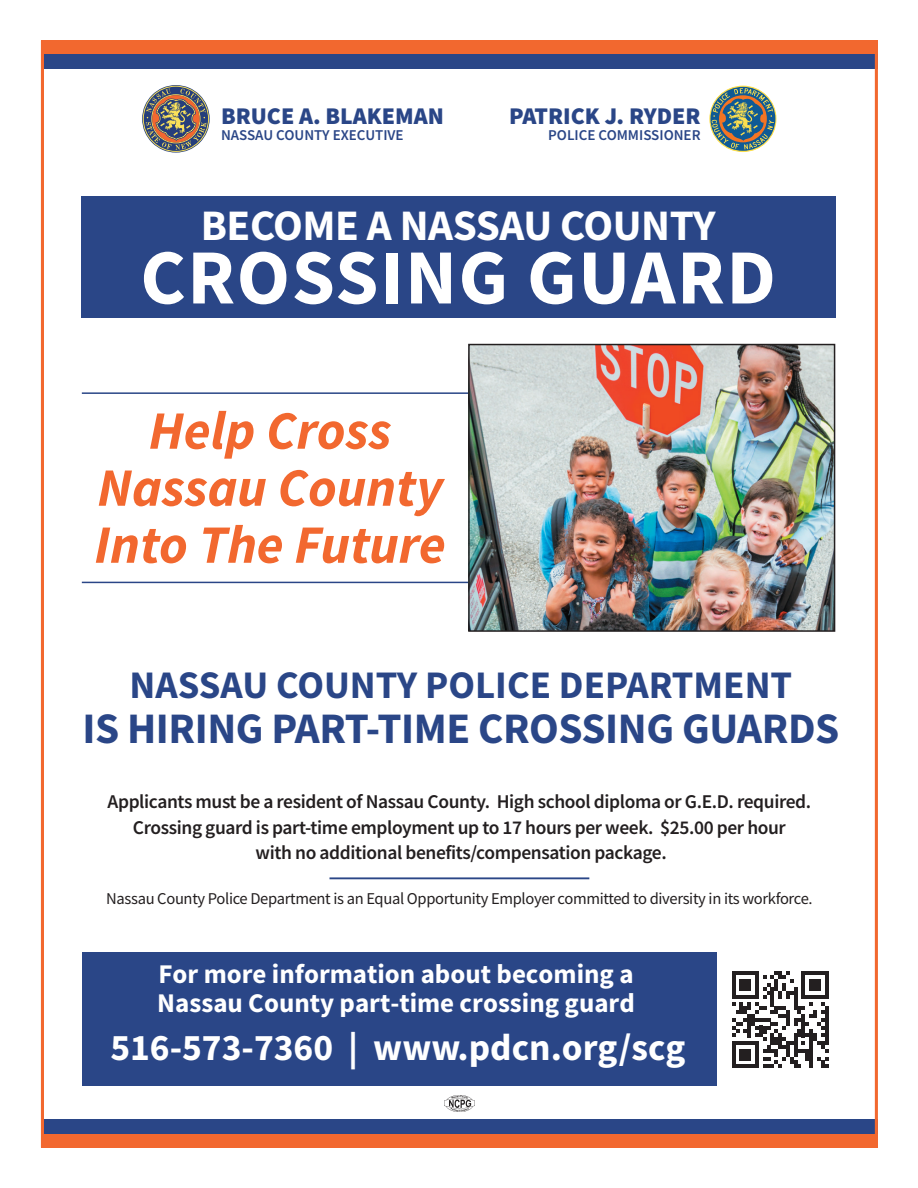
<style>
.page{position:relative;width:918px;height:1188px;background:#fff}
.page>*{position:absolute;margin:0;border:0;box-sizing:border-box;transform-origin:0 0}
.t1{font:700 78px "Source Sans Pro";letter-spacing:.02em;color:#fff}
.t2{font:italic 700 54px "Source Sans Pro";color:#f2682f}
.t3{font:700 43.5px "Source Sans Pro";letter-spacing:-.01em;color:#2a4687}
.t4{font:700 43.5px "Source Sans Pro";letter-spacing:-.01em;color:#fff}
.t5{font:700 39px "Source Sans Pro";color:#2a4687}
.t6{font:700 37.5px "Source Sans Pro";color:#fff}
.t7{font:700 27px/28.3px "Source Sans Pro";color:#fff}
.t8{font:900 24px "Source Sans Pro";color:#2a4687}
.t9{font:600 19.5px/25.5px "Source Sans Pro";letter-spacing:-.02em;color:#231f20;text-align:center}
.t10{font:16.5px "Source Sans Pro";letter-spacing:-.02em;color:#231f20}
.t11{font:600 15px "Source Sans Pro";color:#2a4687}
</style>
<div class="page">
<div style="left:41px;top:40px;width:837px;height:15px;background:#f2682f"></div>
<div style="left:41px;top:55px;width:837px;height:14px;background:#2a4687"></div>
<div style="left:41px;top:1133px;width:837px;height:15px;background:#f2682f"></div>
<div style="left:41px;top:1119px;width:837px;height:14px;background:#2a4687"></div>
<div style="left:81px;top:196px;width:754px;height:122px;background:#2a4687"></div>
<div style="left:82px;top:952px;width:634px;height:133px;background:#2a4687"></div>
<img style="left:445px;top:1095px;width:29px;height:17px">
<svg style="left:142px;top:85px;width:68px;height:68px"></svg>
<svg style="left:709px;top:86px;width:68px;height:66px"></svg>
<hr style="left:82px;top:392px;width:425px;height:2px;background:#2a4687">
<hr style="left:82px;top:582px;width:425px;height:1px;background:#2a4687">
<img style="left:471px;top:347px;width:361px;height:282px">
<div style="left:468px;top:344px;width:367px;height:288px;border:2px solid #231f20"></div>
<svg style="left:732px;top:972px;width:96px;height:96px"></svg>
<hr style="left:330px;top:877px;width:259px;height:2px;background:#2a4687">
<p class="t8" style="left:221px;top:99px;width:225px">BRUCE A. BLAKEMAN</p>
<p class="t11" style="left:221px;top:126px;width:184px">NASSAU COUNTY EXECUTIVE</p>
<p class="t8" style="left:509px;top:99px;width:193px">PATRICK J. RYDER</p>
<p class="t11" style="left:548px;top:125px;width:154px">POLICE COMMISSIONER</p>
<p class="t4" style="left:201px;top:197px;width:516px">BECOME A NASSAU COUNTY</p>
<p class="t1" style="left:140px;top:225px;width:637px">CROSSING GUARD</p>
<p class="t2" style="left:149px;top:394px;width:244px">Help Cross</p>
<p class="t2" style="left:97px;top:451px;width:347px">Nassau County</p>
<p class="t2" style="left:94px;top:508px;width:353px">Into The Future</p>
<p class="t5" style="left:130px;top:659px;width:664px">NASSAU COUNTY POLICE DEPARTMENT</p>
<p class="t3" style="left:82px;top:700px;width:759px">IS HIRING PART-TIME CROSSING GUARDS</p>
<p class="t9" style="left:108px;top:789px;width:705px">Applicants must be a resident of Nassau County. High school diploma or G.E.D. required.<br>Crossing guard is part-time employment up to 17 hours per week. $25.00 per hour<br>with no additional benefits/compensation package.</p>
<p class="t10" style="left:106px;top:889px;width:708px">Nassau County Police Department is an Equal Opportunity Employer committed to diversity in its workforce.</p>
<p class="t7" style="left:157px;top:960px;width:479px">For more information about becoming a<br>Nassau County part-time crossing guard</p>
<p class="t6" style="left:110px;top:1022px;width:577px">516-573-7360 | www.pdcn.org/scg</p>
</div>
